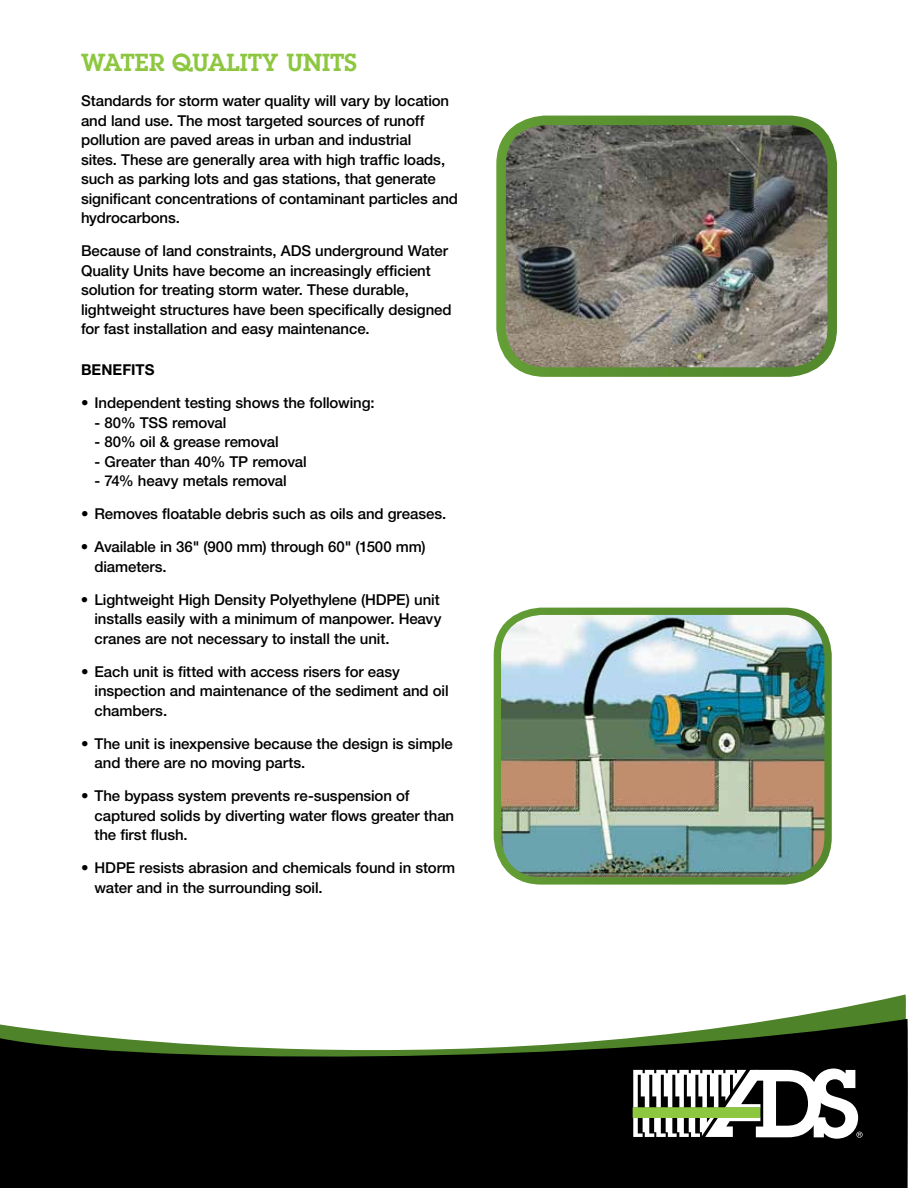
<style>
.page{position:relative;width:918px;height:1188px;background:#fff}
.page>*{position:absolute;margin:0;border:0;box-sizing:border-box;transform-origin:0 0}
.t1{font:600 24px "Lubalin Graph Std";letter-spacing:-.005em;color:#8dc63f}
.t2{font:500 15px/19.5px "Helvetica Neue LT";letter-spacing:-.01em;color:#000}
.t3{font:700 15px "Helvetica Neue LT";letter-spacing:.005em;color:#000}
</style>
<div class="page">
<svg style="left:778px;top:994px;width:128px;height:25px"></svg>
<svg style="left:0;top:1019px;width:908px;height:169px;fill:#000"></svg>
<svg style="left:633px;top:1069px;width:230px;height:70px"></svg>
<div style="left:633px;top:1108px;width:127px;height:9px;background:#8dc63f"></div>
<div style="left:633px;top:1107px;width:127px;height:11px;border:2px solid #8dc63f"></div>
<img style="left:507px;top:127px;width:319px;height:239px">
<div style="left:496px;top:116px;width:341px;height:261px;border:10px solid #fff;border-radius:44px"></div>
<img style="left:497px;top:611px;width:327px;height:266px">
<div style="left:494px;top:608px;width:338px;height:277px;border:7px solid #fff;border-radius:44px"></div>
<h1 class="t1" style="left:81px;top:47px;width:277px">WATER QUALITY UNITS</h1>
<p class="t2" style="left:81px;top:91px;width:379px">Standards for storm water quality will vary by location and land use. The most targeted sources of runoff pollution are paved areas in urban and industrial<br>sites. These are generally area with high traffic loads, such as parking lots and gas stations, that generate significant concentrations of contaminant particles and hydrocarbons.</p>
<p class="t2" style="left:81px;top:241px;width:372px">Because of land constraints, ADS underground Water Quality Units have become an increasingly efficient solution for treating storm water. These durable, lightweight structures have been specifically designed for fast installation and easy maintenance.</p>
<p class="t3" style="left:81px;top:361px;width:75px">BENEFITS</p>
<p class="t2" style="left:81px;top:393px;width:295px">• Independent testing shows the following:</p>
<p class="t2" style="left:94px;top:413px;width:133px">- 80% TSS removal</p>
<p class="t2" style="left:94px;top:432px;width:186px">- 80% oil &amp; grease removal</p>
<p class="t2" style="left:94px;top:452px;width:214px">- Greater than 40% TP removal</p>
<p class="t2" style="left:94px;top:471px;width:194px">- 74% heavy metals removal</p>
<p class="t2" style="left:81px;top:504px;width:367px">• Removes floatable debris such as oils and greases.</p>
<p class="t2" style="left:94px;top:537px;width:333px;text-indent:-13px">• Available in 36" (900 mm) through 60" (1500 mm) diameters.</p>
<p class="t2" style="left:95px;top:590px;width:349px;text-indent:-14px">• Lightweight High Density Polyethylene (HDPE) unit installs easily with a minimum of manpower. Heavy cranes are not necessary to install the unit.</p>
<p class="t2" style="left:95px;top:662px;width:356px;text-indent:-14px">• Each unit is fitted with access risers for easy inspection and maintenance of the sediment and oil chambers.</p>
<p class="t2" style="left:95px;top:734px;width:360px;text-indent:-14px">• The unit is inexpensive because the design is simple and there are no moving parts.</p>
<p class="t2" style="left:95px;top:786px;width:361px;text-indent:-14px">• The bypass system prevents re-suspension of captured solids by diverting water flows greater than the first flush.</p>
<p class="t2" style="left:95px;top:858px;width:362px;text-indent:-14px">• HDPE resists abrasion and chemicals found in storm water and in the surrounding soil.</p>
</div>
